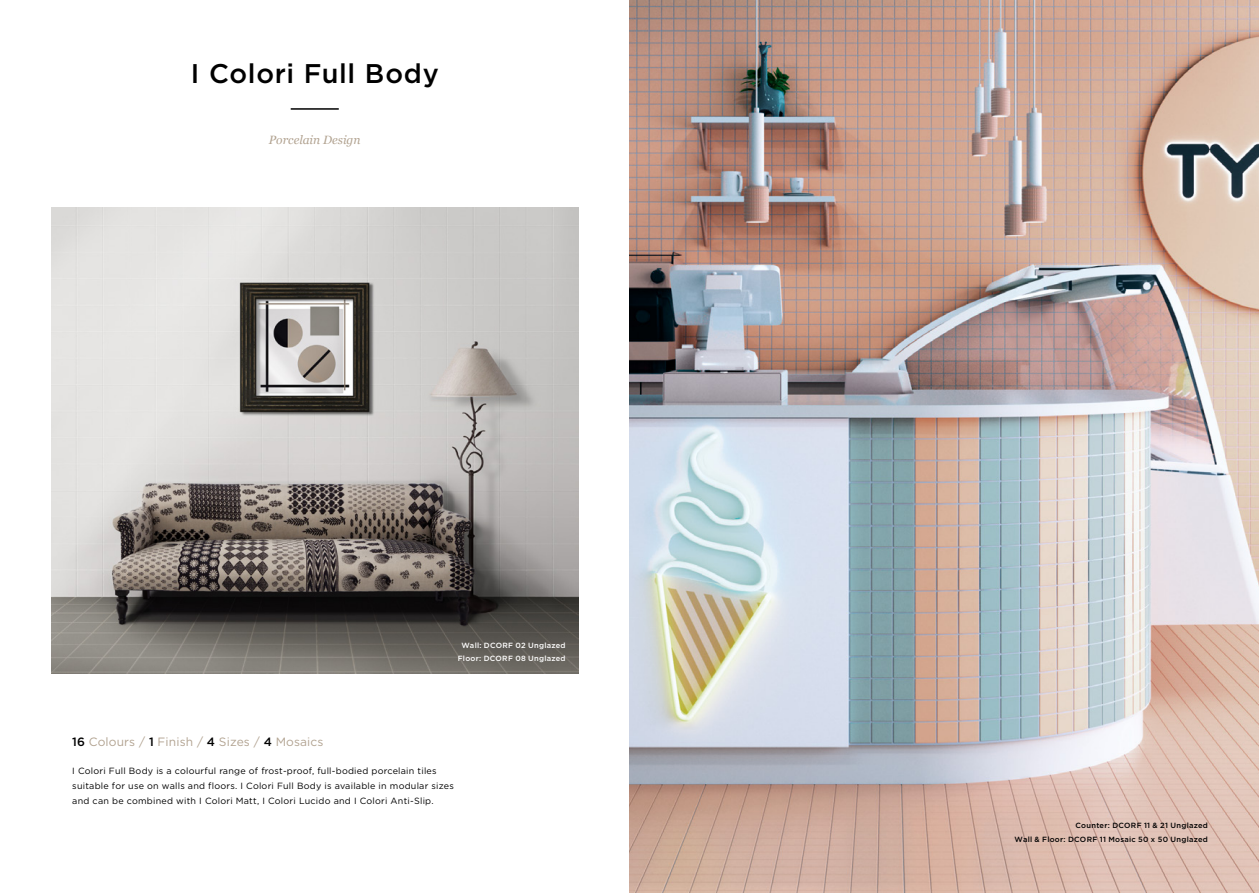
<style>
.page{position:relative;width:1259px;height:893px;background:#fff}
.page>*{position:absolute;margin:0;border:0;box-sizing:border-box;transform-origin:0 0}
.t1{font:500 27px "Gotham";letter-spacing:.025em;color:#000}
.t2{font:12px "Gotham";letter-spacing:.01em;color:#b2a391}
.hero_PF_serif_title{font:italic 12px "Georgia";color:#b2a391}
.hero_PF_serif_title-2{font:9px/15px "Gotham";letter-spacing:.025em;color:#000}
.t3{font:500 7.5px "Gotham";letter-spacing:.035em;color:#000}
.t4{font:500 7.5px "Gotham";letter-spacing:.035em;color:#fff}
.s1{font-weight:500;color:#000}
</style>
<div class="page">
<hr style="left:291px;top:108px;width:48px;height:2px;background:#000">
<img style="left:629px;top:0;width:630px;height:893px">
<img style="left:51px;top:207px;width:527px;height:467px">
<p class="t1" style="left:191px;top:55px;width:249px">I Colori Full Body</p>
<p class="hero_PF_serif_title" style="left:269px;top:132px;width:93px">Porcelain Design</p>
<p class="t4" style="left:461px;top:640px;width:106px">Wall: DCORF 02 Unglazed</p>
<p class="t4" style="left:458px;top:654px;width:109px">Floor: DCORF 08 Unglazed</p>
<p class="t2" style="left:72px;top:734px;width:253px"><span class="s1">16</span> Colours / <span class="s1">1</span> Finish / <span class="s1">4</span> Sizes / <span class="s1">4</span> Mosaics</p>
<p class="hero_PF_serif_title-2" style="left:72px;top:763px;width:383px">I Colori Full Body is a colourful range of frost-proof, full-bodied porcelain tiles suitable for use on walls and floors. I Colori Full Body is available in modular sizes and can be combined with I Colori Matt, I Colori Lucido and I Colori Anti-Slip.</p>
<p class="t3" style="left:1075px;top:821px;width:134px">Counter: DCORF 11 &amp; 21 Unglazed</p>
<p class="t3" style="left:1014px;top:834px;width:195px">Wall &amp; Floor: DCORF 11 Mosaic 50 x 50 Unglazed</p>
</div>
